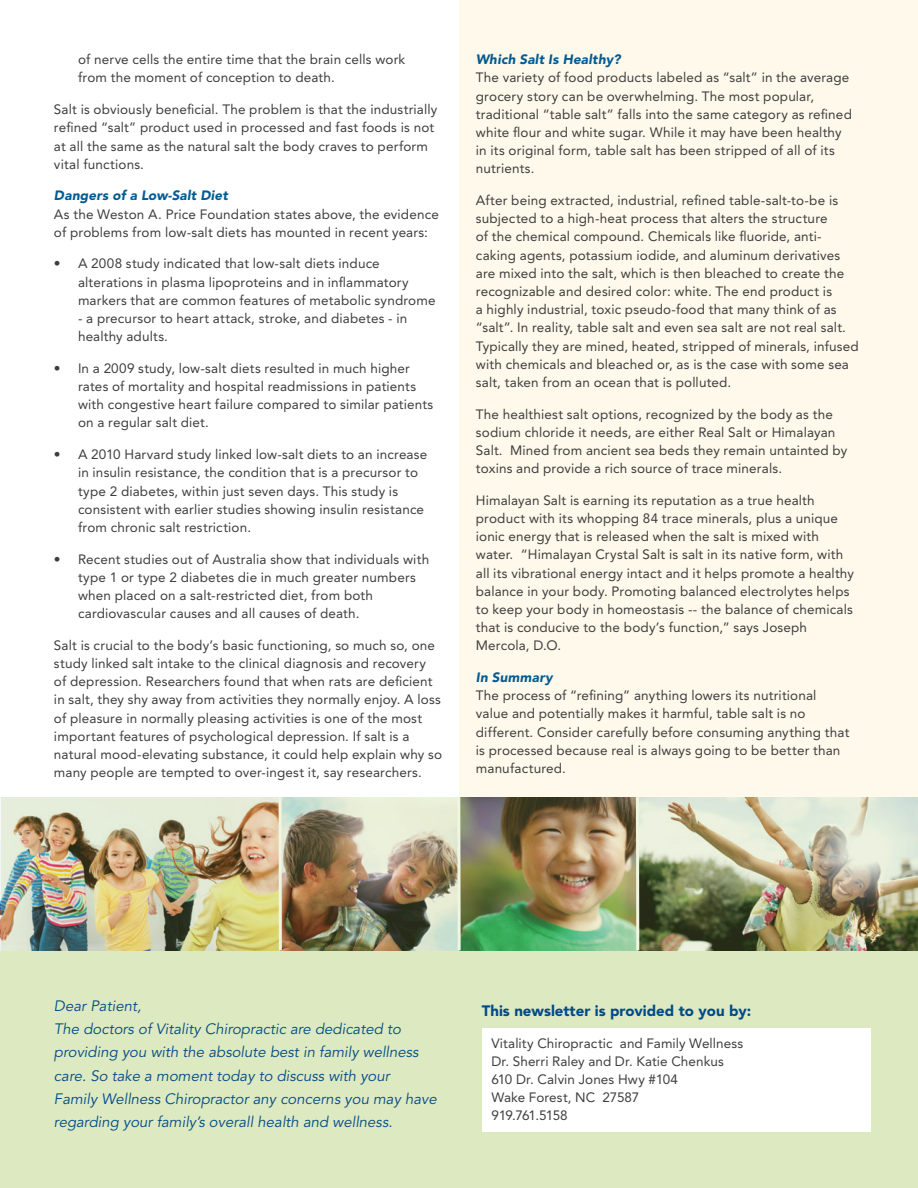
<style>
.page{position:relative;width:918px;height:1188px;background:#fff}
.page>*{position:absolute;margin:0;border:0;box-sizing:border-box;transform-origin:0 0}
.t1{font:italic 15px/23.2px "Avenir";color:#004a87}
.t2{font:900 15px "Avenir";color:#004a87}
.Paragraph_Style_1{font:13.5px/18.1px "Avenir";letter-spacing:.01em;color:#3e3e3f}
.Mistake{font:italic 900 13.5px "Avenir";letter-spacing:.015em;color:#005b93}
.Paragraph_Style_1-2{font:13.5px "Avenir";letter-spacing:-.055em;color:#3e3e3f}
</style>
<div class="page">
<div style="left:0;top:950px;width:918px;height:238px;background:#dde9c1"></div>
<div style="left:459px;top:0;width:459px;height:950px;background:#fff9eb"></div>
<div style="left:482px;top:1029px;width:388px;height:103px;background:#fff"></div>
<img style="left:2px;top:797px;width:916px;height:153px">
<p class="Paragraph_Style_1" style="left:78px;top:51px;width:329px">of nerve cells the entire time that the brain cells work from the moment of conception to death.</p>
<p class="Paragraph_Style_1" style="left:54px;top:100px;width:385px">Salt is obviously beneficial. The problem is that the industrially refined “salt” product used in processed and fast foods is not at all the same as the natural salt the body craves to perform vital functions.</p>
<p class="Mistake" style="left:54px;top:188px;width:175px">Dangers of a Low-Salt Diet</p>
<p class="Paragraph_Style_1" style="left:54px;top:205px;width:386px">As the Weston A. Price Foundation states above, the evidence of problems from low-salt diets has mounted in recent years:</p>
<p class="Paragraph_Style_1" style="left:78px;top:255px;width:359px;text-indent:-24px">• A 2008 study indicated that low-salt diets induce alterations in plasma lipoproteins and in inflammatory markers that are common features of metabolic syndrome</p>
<p class="Paragraph_Style_1" style="left:78px;top:309px;width:331px">- a precursor to heart attack, stroke, and diabetes - in healthy adults.</p>
<p class="Paragraph_Style_1" style="left:78px;top:359px;width:357px;text-indent:-24px">• In a 2009 study, low-salt diets resulted in much higher rates of mortality and hospital readmissions in patients with congestive heart failure compared to similar patients on a regular salt diet.</p>
<p class="Paragraph_Style_1" style="left:78px;top:445px;width:351px;text-indent:-24px">• A 2010 Harvard study linked low-salt diets to an increase in insulin resistance, the condition that is a precursor to type 2 diabetes, within just seven days. This study is consistent with earlier studies showing insulin resistance from chronic salt restriction.</p>
<p class="Paragraph_Style_1" style="left:78px;top:550px;width:353px;text-indent:-24px">• Recent studies out of Australia show that individuals with type 1 or type 2 diabetes die in much greater numbers when placed on a salt-restricted diet, from both cardiovascular causes and all causes of death.</p>
<p class="Paragraph_Style_1" style="left:54px;top:636px;width:390px">Salt is crucial to the body’s basic functioning, so much so, one study linked salt intake to the clinical diagnosis and recovery<br>of depression. Researchers found that when rats are deficient in salt, they shy away from activities they normally enjoy. A loss of pleasure in normally pleasing activities is one of the most important features of psychological depression. If salt is a natural mood-elevating substance, it could help explain why so many people are tempted to over-ingest it, say researchers.</p>
<p class="Mistake" style="left:476px;top:51px;width:146px">Which Salt Is Healthy?</p>
<p class="Paragraph_Style_1" style="left:476px;top:69px;width:378px">The variety of food products labeled as “salt” in the average grocery story can be overwhelming. The most popular, traditional “table salt” falls into the same category as refined white flour and white sugar. While it may have been healthy in its original form, table salt has been stripped of all of its nutrients.</p>
<p class="Paragraph_Style_1" style="left:476px;top:191px;width:385px">After being extracted, industrial, refined table-salt-to-be is subjected to a high-heat process that alters the structure<br>of the chemical compound. Chemicals like fluoride, anti&shy;caking agents, potassium iodide, and aluminum derivatives are mixed into the salt, which is then bleached to create the recognizable and desired color: white. The end product is<br>a highly industrial, toxic pseudo-food that many think of as “salt”. In reality, table salt and even sea salt are not real salt.<br>Typically they are mined, heated, stripped of minerals, infused with chemicals and bleached or, as is the case with some sea salt, taken from an ocean that is polluted.</p>
<p class="Paragraph_Style_1" style="left:476px;top:405px;width:373px">The healthiest salt options, recognized by the body as the sodium chloride it needs, are either Real Salt or Himalayan Salt. Mined from ancient sea beds they remain untainted by toxins and provide a rich source of trace minerals.</p>
<p class="Paragraph_Style_1" style="left:476px;top:491px;width:380px">Himalayan Salt is earning its reputation as a true health product with its whopping 84 trace minerals, plus a unique ionic energy that is released when the salt is mixed with water. “Himalayan Crystal Salt is salt in its native form, with all its vibrational energy intact and it helps promote a healthy balance in your body. Promoting balanced electrolytes helps to keep your body in homeostasis -- the balance of chemicals that is conducive to the body’s function,” says Joseph Mercola, D.O.</p>
<p class="Mistake" style="left:476px;top:669px;width:78px">In Summary</p>
<p class="Paragraph_Style_1" style="left:476px;top:687px;width:375px">The process of “refining” anything lowers its nutritional value and potentially makes it harmful, table salt is no different. Consider carefully before consuming anything that is processed because real is always going to be better than manufactured.</p>
<p class="t1" style="left:54px;top:994px;width:89px">Dear Patient,</p>
<p class="t1" style="left:54px;top:1018px;width:384px">The doctors of Vitality Chiropractic are dedicated to providing you with the absolute best in family wellness care. So take a moment today to discuss with your Family Wellness Chiropractor any concerns you may have regarding your family’s overall health and wellness.</p>
<p class="t2" style="left:482px;top:1002px;width:271px">This newsletter is provided to you by:</p>
<p class="Paragraph_Style_1" style="left:491px;top:1035px;width:253px">Vitality Chiropractic and Family Wellness</p>
<p class="Paragraph_Style_1" style="left:491px;top:1053px;width:234px">Dr. Sherri Raley and Dr. Katie Chenkus</p>
<p class="Paragraph_Style_1" style="left:491px;top:1071px;width:188px">610 Dr. Calvin Jones Hwy #104</p>
<p class="Paragraph_Style_1" style="left:491px;top:1089px;width:149px">Wake Forest, NC 27587</p>
<p class="Paragraph_Style_1-2" style="left:491px;top:1108px;width:78px">919.761.5158</p>
</div>
